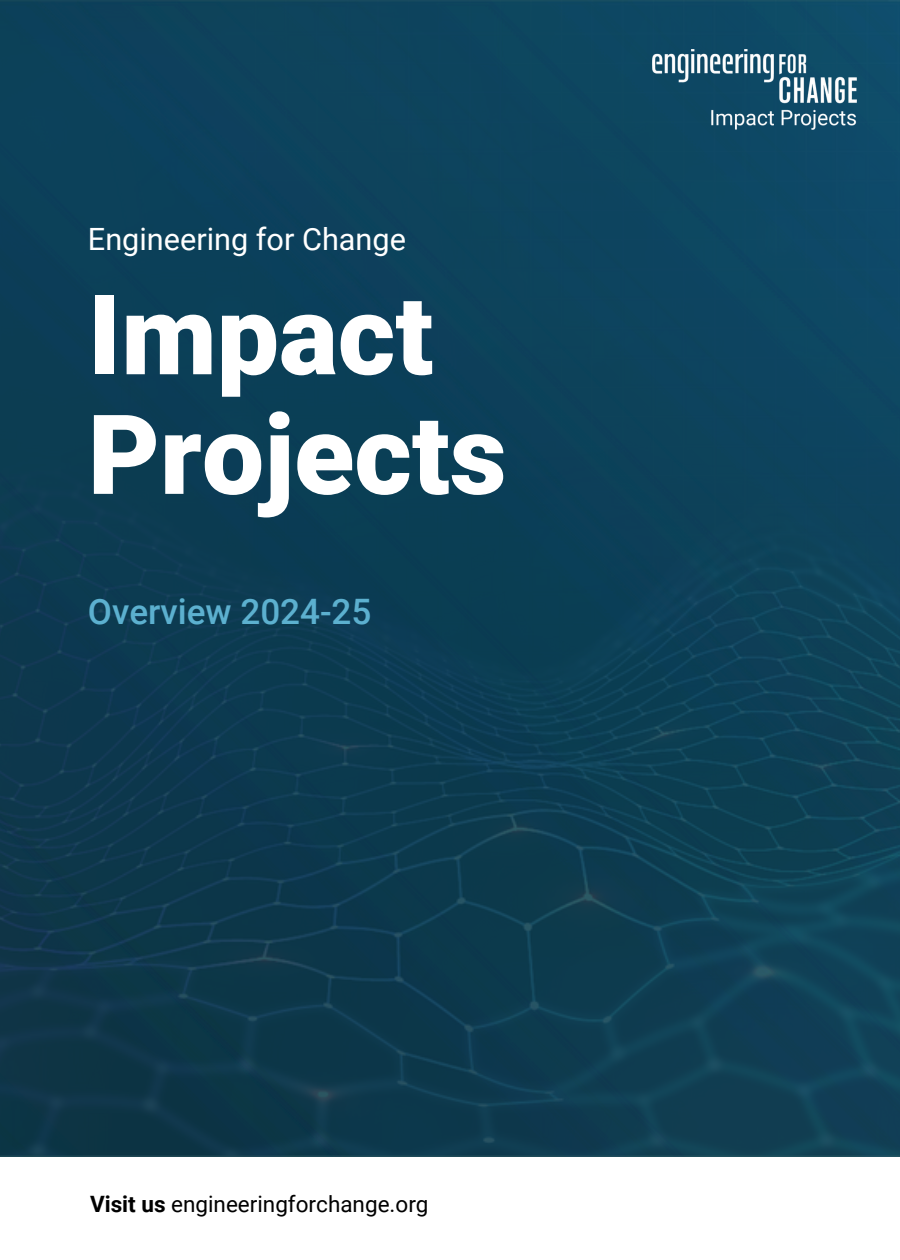
<style>
.page{position:relative;width:900px;height:1260px;background:#fff}
.page>*{position:absolute;margin:0;border:0;box-sizing:border-box;transform-origin:0 0}
.t1{font:900 110.75px/119.5px "Roboto";color:#fff}
.t2{font:500 35px "Roboto";color:#5cb0cf}
.t3{font:30.75px "Roboto";color:#fff}
.t4{font:22.5px "Roboto";color:#000}
.s1{font-weight:700}
</style>
<div class="page">
<img style="left:0;top:0;width:900px;height:1157px">
<img style="left:652px;top:50px;width:205px;height:80px">
<p class="t3" style="left:88px;top:221px;width:320px">Engineering for Change</p>
<p class="t1" style="left:88px;top:277px;width:420px">Impact<br>Projects</p>
<p class="t2" style="left:88px;top:592px;width:285px">Overview 2024-25</p>
<p class="t4" style="left:90px;top:1191px;width:340px"><span class="s1">Visit us</span> engineeringforchange.org</p>
</div>
